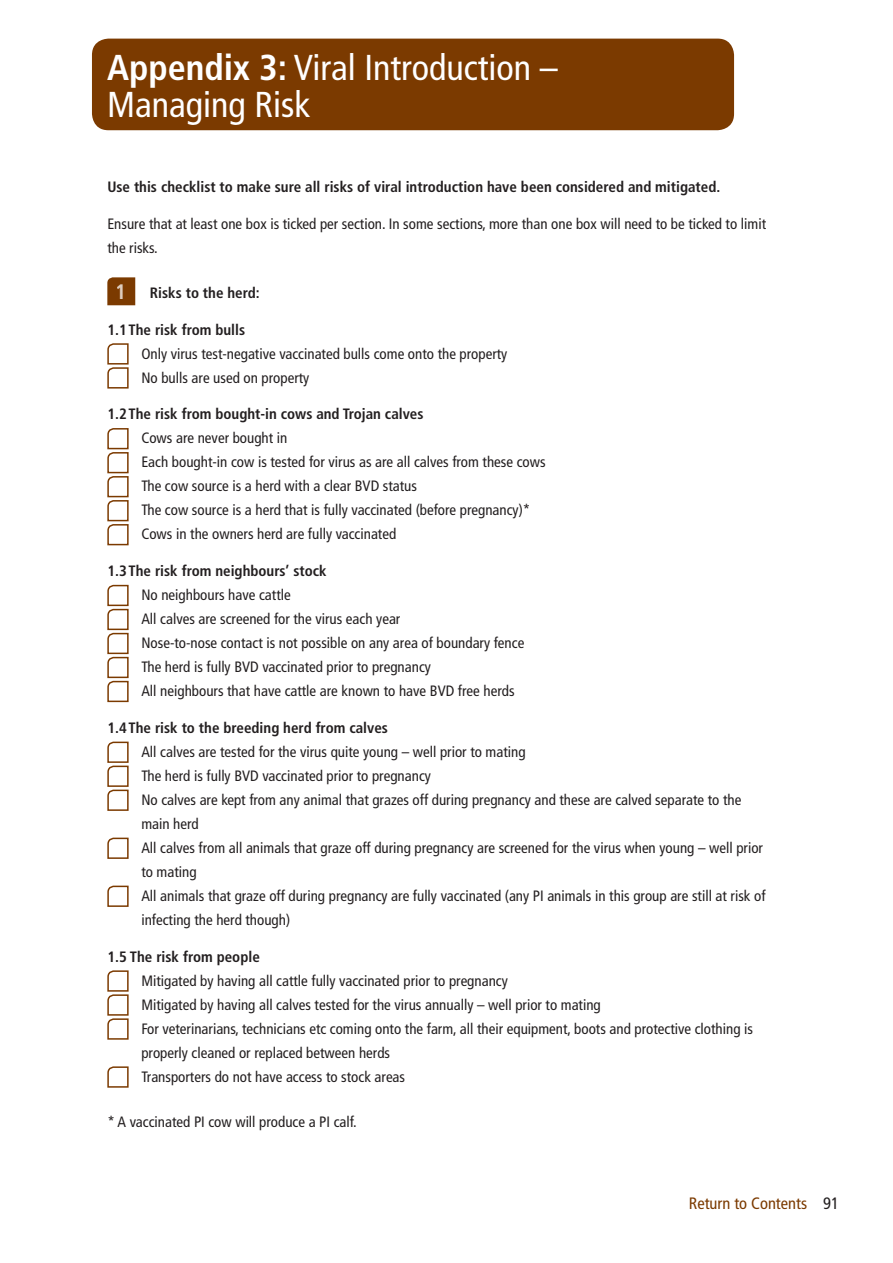
<style>
.page{position:relative;width:893px;height:1263px;background:#fff}
.page>*{position:absolute;margin:0;border:0;box-sizing:border-box;transform-origin:0 0}
.t1{font:condensed 36px/37.5px "Frutiger";color:#fff}
.t2{font:condensed 16.5px "Frutiger";color:#7b3a00}
.t3{font:condensed 15px/24px "Frutiger";color:#231f20}
.t4{font:700 condensed 15px "Frutiger";color:#231f20}
.s1{font-weight:700}
.s2{font-size:21px;color:#fff}
.s3{color:#231f20}
</style>
<div class="page">
<div style="left:90px;top:37px;width:646px;height:95px;background:#7b3a00;border-radius:18px"></div>
<div style="left:89px;top:36px;width:648px;height:97px;border:3px solid #fff;border-radius:18px"></div>
<svg style="left:107px;top:277px;width:28px;height:28px"></svg>
<svg style="left:107px;top:343px;width:22px;height:46px"></svg>
<svg style="left:107px;top:428px;width:22px;height:118px"></svg>
<svg style="left:107px;top:584px;width:22px;height:119px"></svg>
<svg style="left:107px;top:741px;width:22px;height:70px"></svg>
<svg style="left:107px;top:837px;width:22px;height:22px"></svg>
<svg style="left:107px;top:885px;width:22px;height:22px"></svg>
<svg style="left:107px;top:970px;width:22px;height:70px"></svg>
<svg style="left:107px;top:1066px;width:22px;height:22px"></svg>
<h1 class="t1" style="left:107px;top:49px;width:452px"><span class="s1">Appendix 3:</span> Viral Introduction –<br>Managing Risk</h1>
<p class="t4" style="left:107px;top:178px;width:614px">Use this checklist to make sure all risks of viral introduction have been considered and mitigated.</p>
<p class="t3" style="left:107px;top:211px;width:660px">Ensure that at least one box is ticked per section. In some sections, more than one box will need to be ticked to limit the risks.</p>
<p class="t4" style="left:116px;top:284px;width:145px"><span class="s2">1</span> Risks to the herd:</p>
<p class="t4" style="left:107px;top:320px;width:139px">1.1The risk from bulls</p>
<p class="t3" style="left:141px;top:341px;width:367px">Only virus test-negative vaccinated bulls come onto the property<br>No bulls are used on property</p>
<p class="t4" style="left:107px;top:405px;width:318px">1.2The risk from bought-in cows and Trojan calves</p>
<p class="t3" style="left:141px;top:426px;width:406px">Cows are never bought in<br>Each bought-in cow is tested for virus as are all calves from these cows The cow source is a herd with a clear BVD status<br>The cow source is a herd that is fully vaccinated (before pregnancy)* Cows in the owners herd are fully vaccinated</p>
<p class="t4" style="left:107px;top:562px;width:221px">1.3The risk from neighbours’ stock</p>
<p class="t3" style="left:141px;top:583px;width:384px">No neighbours have cattle<br>All calves are screened for the virus each year<br>Nose-to-nose contact is not possible on any area of boundary fence The herd is fully BVD vaccinated prior to pregnancy<br>All neighbours that have cattle are known to have BVD free herds</p>
<p class="t4" style="left:107px;top:719px;width:282px">1.4The risk to the breeding herd from calves</p>
<p class="t3" style="left:141px;top:740px;width:626px">All calves are tested for the virus quite young – well prior to mating<br>The herd is fully BVD vaccinated prior to pregnancy<br>No calves are kept from any animal that grazes off during pregnancy and these are calved separate to the main herd<br>All calves from all animals that graze off during pregnancy are screened for the virus when young – well prior to mating<br>All animals that graze off during pregnancy are fully vaccinated (any PI animals in this group are still at risk of infecting the herd though)</p>
<p class="t4" style="left:107px;top:947px;width:154px">1.5 The risk from people</p>
<p class="t3" style="left:141px;top:968px;width:613px">Mitigated by having all cattle fully vaccinated prior to pregnancy<br>Mitigated by having all calves tested for the virus annually – well prior to mating<br>For veterinarians, technicians etc coming onto the farm, all their equipment, boots and protective clothing is properly cleaned or replaced between herds<br>Transporters do not have access to stock areas</p>
<p class="t3" style="left:107px;top:1110px;width:251px">* A vaccinated PI cow will produce a PI calf.</p>
<p class="t2" style="left:689px;top:1193px;width:152px">Return to Contents <span class="s3">91</span></p>
</div>
